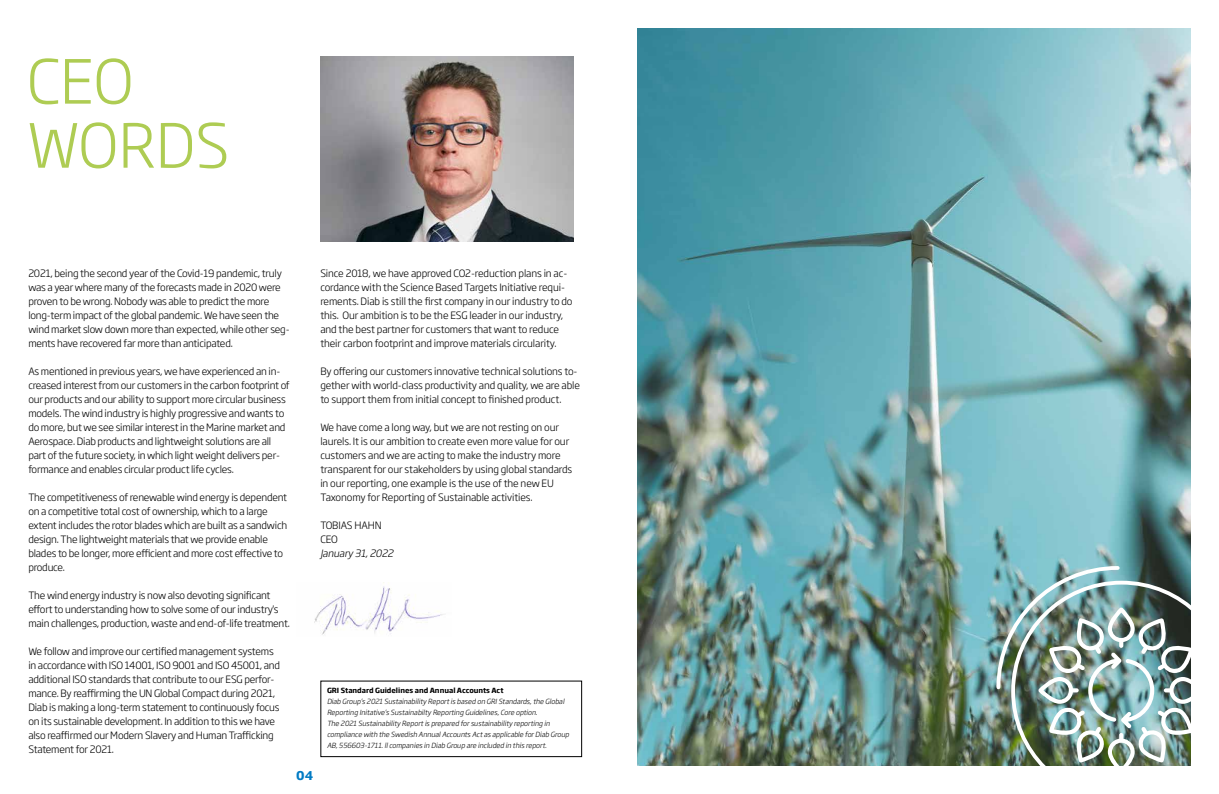
<style>
.page{position:relative;width:1219px;height:794px;background:#fff}
.page>*{position:absolute;margin:0;border:0;box-sizing:border-box;transform-origin:0 0}
.t1{font:300 60px/64px "Soho Gothic Std";color:#aecc53}
.t2{font:700 12px "Soho Gothic Std";color:#007bc4}
.t3{font:300 10px/14px "Soho Gothic Std";letter-spacing:-.02em;color:#000}
.t4{font:italic 300 10px "Soho Gothic Std";color:#000}
.t5{font:italic 300 7px/11px "Soho Gothic Std";color:#000}
.t6{font:700 7px "Soho Gothic Std";color:#000}
</style>
<div class="page">
<img style="left:638px;top:28px;width:553px;height:737px">
<img style="left:314px;top:586px;width:130px;height:49px">
<div style="left:320px;top:680px;width:262px;height:77px;border:1px solid #000"></div>
<img style="left:320px;top:57px;width:254px;height:184px">
<img style="left:995px;top:566px;width:196px;height:200px">
<img style="left:1038px;top:607px;width:153px;height:159px">
<h1 class="t1" style="left:27px;top:50px;width:204px">CEO<br>WORDS</h1>
<p class="t3" style="left:28px;top:267px;width:263px">2021, being the second year of the Covid-19 pandemic, truly was a year where many of the forecasts made in 2020 were proven to be wrong. Nobody was able to predict the more long-term impact of the global pandemic. We have seen the wind market slow down more than expected, while other seg&shy;ments have recovered far more than anticipated.</p>
<p class="t3" style="left:28px;top:365px;width:263px">As mentioned in previous years, we have experienced an in&shy;creased interest from our customers in the carbon footprint of our products and our ability to support more circular business models. The wind industry is highly progressive and wants to do more, but we see similar interest in the Marine market and Aerospace. Diab products and lightweight solutions are all part of the future society, in which light weight delivers per&shy;formance and enables circular product life cycles.</p>
<p class="t3" style="left:28px;top:491px;width:260px">The competitiveness of renewable wind energy is dependent on a competitive total cost of ownership, which to a large extent includes the rotor blades which are built as a sandwich design. The lightweight materials that we provide enable blades to be longer, more efficient and more cost effective to produce.</p>
<p class="t3" style="left:28px;top:589px;width:263px">The wind energy industry is now also devoting significant effort to understanding how to solve some of our industry's main challenges, production, waste and end-of-life treatment.</p>
<p class="t3" style="left:28px;top:645px;width:253px">We follow and improve our certified management systems in accordance with ISO 14001, ISO 9001 and ISO 45001, and additional ISO standards that contribute to our ESG perfor&shy;mance. By reaffirming the UN Global Compact during 2021, Diab is making a long-term statement to continuously focus on its sustainable development. In addition to this we have also reaffirmed our Modern Slavery and Human Trafficking Statement for 2021.</p>
<p class="t3" style="left:320px;top:267px;width:254px">Since 2018, we have approved CO2-reduction plans in ac&shy;cordance with the Science Based Targets Initiative requi&shy;rements. Diab is still the first company in our industry to do this. Our ambition is to be the ESG leader in our industry, and the best partner for customers that want to reduce their carbon footprint and improve materials circularity.</p>
<p class="t3" style="left:320px;top:365px;width:261px">By offering our customers innovative technical solutions to&shy;gether with world-class productivity and quality, we are able to support them from initial concept to finished product.</p>
<p class="t3" style="left:320px;top:421px;width:253px">We have come a long way, but we are not resting on our laurels. It is our ambition to create even more value for our customers and we are acting to make the industry more transparent for our stakeholders by using global standards in our reporting, one example is the use of the new EU Taxonomy for Reporting of Sustainable activities.</p>
<p class="t3" style="left:320px;top:519px;width:63px">TOBIAS HAHN<br>CEO</p>
<p class="t4" style="left:320px;top:547px;width:77px">January 31,2022</p>
<p class="t6" style="left:327px;top:685px;width:178px">GRI Standard Guidelines and Annual Accounts Act</p>
<p class="t5" style="left:327px;top:696px;width:245px">Diab Group’s 2021 Sustainability Reportis based on GRIStandards,the Global Reporting Initative’s Sustainabilty Reporting Guidelines,Core option.<br>The 2021 Sustainability Reportis prepared forsustainability reporting in compliance with the Swedish AnnualAccounts Actas applicable forDiab Group AB,556603-1711.llcompanies in Diab Group are included in this report.</p>
<p class="t2" style="left:296px;top:767px;width:18px">04</p>
</div>
